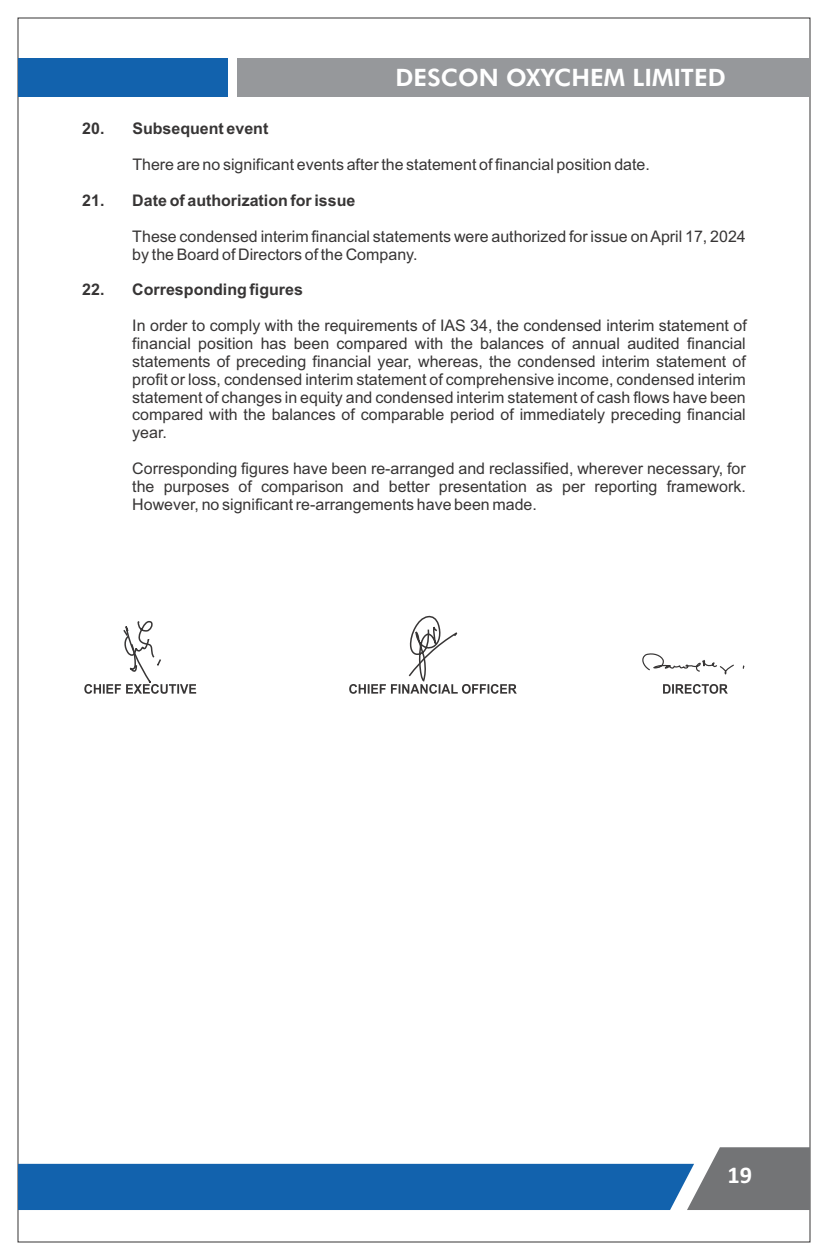
<style>
.page{position:relative;width:828px;height:1260px;background:#fff}
.page>*{position:absolute;margin:0;border:0;box-sizing:border-box;transform-origin:0 0}
.t1{font:800 24px "Futura BT";color:#fff}
.t2{font:700 24px "Calibri";color:#fff}
.t3{font:16px/17.8px "Arial";color:#373535;text-align:justify}
.t4{font:700 16px "Arial";color:#373535}
</style>
<div class="page">
<svg style="left:18px;top:1147px;width:792px;height:63px"></svg>
<div style="left:238px;top:58px;width:572px;height:39px;background:#96989b"></div>
<div style="left:18px;top:58px;width:209px;height:39px;background:#1262ad"></div>
<svg style="left:663px;top:684px;width:65px;height:10px"></svg>
<svg style="left:642px;top:653px;width:92px;height:22px"></svg>
<svg style="left:84px;top:621px;width:112px;height:73px"></svg>
<svg style="left:349px;top:616px;width:168px;height:78px"></svg>
<p class="t4" style="left:82px;top:123px;width:24px">20.</p>
<p class="t4" style="left:82px;top:194px;width:24px">21.</p>
<p class="t4" style="left:82px;top:284px;width:24px">22.</p>
<h1 class="t1" style="left:396px;top:67px;width:332px">DESCON OXYCHEM LIMITED</h1>
<p class="t4" style="left:132px;top:123px;width:138px">Subsequent event</p>
<p class="t3" style="left:132px;top:157px;width:519px">There are no significant events after the statement of financial position date.</p>
<p class="t4" style="left:132px;top:194px;width:225px">Date of authorization for issue</p>
<p class="t3" style="left:132px;top:229px;width:615px">These condensed interim financial statements were authorized for issue on April 17, 2024 by the Board of Directors of the Company.</p>
<p class="t4" style="left:132px;top:284px;width:172px">Corresponding figures</p>
<p class="t3" style="left:132px;top:318px;width:616px">In order to comply with the requirements of IAS 34, the condensed interim statement of financial position has been compared with the balances of annual audited financial statements of preceding financial year, whereas, the condensed interim statement of profit or loss, condensed interim statement of comprehensive income, condensed interim statement of changes in equity and condensed interim statement of cash flows have been compared with the balances of comparable period of immediately preceding financial year.</p>
<p class="t3" style="left:132px;top:461px;width:615px">Corresponding figures have been re-arranged and reclassified, wherever necessary, for the purposes of comparison and better presentation as per reporting framework.<br>However, no significant re-arrangements have been made.</p>
<h1 class="t2" style="left:727px;top:1165px;width:26px">19</h1>
</div>
